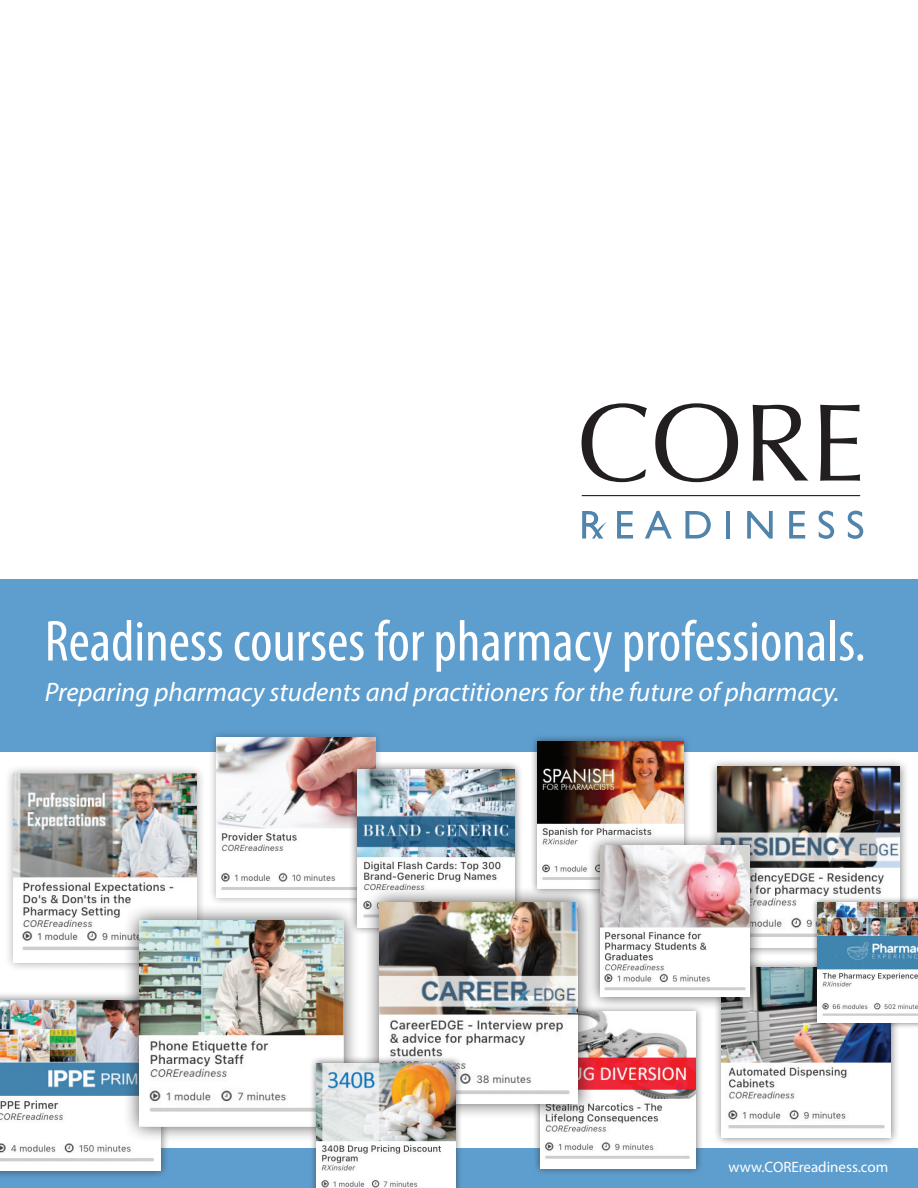
<style>
.page{position:relative;width:918px;height:1188px;background:#fff}
.page>*{position:absolute;margin:0;border:0;box-sizing:border-box;transform-origin:0 0}
.t1{font:condensed 58.35px "Myriad Pro";color:#fff}
.graph_header_text{font:italic 26.85px "Myriad Pro";color:#fff}
.basic_copy{font:15px "Myriad Pro";color:#fff}
</style>
<div class="page">
<div style="left:0;top:579px;width:918px;height:173px;background:#5e9ecf"></div>
<div style="left:0;top:1149px;width:918px;height:39px;background:#5e9ecf"></div>
<div style="left:708px;top:758px;width:201px;height:198px;background:#231f20;opacity:.6"></div>
<img style="left:717px;top:767px;width:183px;height:180px">
<div style="left:530px;top:734px;width:161px;height:162px;background:#231f20;opacity:.6"></div>
<img style="left:538px;top:742px;width:145px;height:144px">
<div style="left:208px;top:730px;width:175px;height:176px;background:#231f20;opacity:.4"></div>
<img style="left:216px;top:738px;width:159px;height:160px">
<div style="left:713px;top:959px;width:187px;height:187px;background:#231f20;opacity:.6"></div>
<img style="left:722px;top:967px;width:169px;height:171px">
<div style="left:533px;top:1004px;width:170px;height:172px;background:#231f20;opacity:.6"></div>
<img style="left:541px;top:1012px;width:155px;height:156px">
<svg style="left:582px;top:403px;width:65px;height:79px"></svg>
<svg style="left:655px;top:403px;width:83px;height:79px"></svg>
<svg style="left:753px;top:405px;width:56px;height:76px"></svg>
<svg style="left:820px;top:405px;width:40px;height:76px"></svg>
<hr style="left:582px;top:495px;width:278px;height:1px;background:#080302">
<svg style="left:617px;top:511px;width:16px;height:28px"></svg>
<svg style="left:645px;top:511px;width:27px;height:28px"></svg>
<svg style="left:685px;top:511px;width:26px;height:28px"></svg>
<hr style="left:726px;top:511px;width:4px;height:28px;background:#5184ab">
<svg style="left:747px;top:511px;width:26px;height:28px"></svg>
<svg style="left:789px;top:511px;width:16px;height:28px"></svg>
<svg style="left:819px;top:511px;width:15px;height:28px"></svg>
<svg style="left:848px;top:511px;width:15px;height:28px"></svg>
<svg style="left:582px;top:511px;width:25px;height:28px"></svg>
<div style="left:587px;top:832px;width:176px;height:178px;background:#231f20;opacity:.75"></div>
<img style="left:600px;top:846px;width:150px;height:151px">
<div style="left:5px;top:765px;width:201px;height:207px;background:#231f20;opacity:.4"></div>
<img style="left:14px;top:774px;width:182px;height:189px">
<div style="left:0;top:992px;width:169px;height:187px;background:#231f20;opacity:.6"></div>
<img style="left:0;top:1000px;width:161px;height:171px">
<div style="left:349px;top:761px;width:174px;height:175px;background:#231f20;opacity:.6"></div>
<img style="left:357px;top:769px;width:157px;height:159px">
<div style="left:123px;top:904px;width:237px;height:239px;background:#231f20;opacity:.8"></div>
<img style="left:140px;top:921px;width:203px;height:205px">
<div style="left:364px;top:886px;width:230px;height:234px;background:#231f20;opacity:.8"></div>
<img style="left:380px;top:902px;width:198px;height:201px">
<div style="left:310px;top:1056px;width:153px;height:132px;background:#231f20;opacity:.6"></div>
<img style="left:316px;top:1063px;width:140px;height:125px">
<div style="left:811px;top:896px;width:107px;height:133px;background:#231f20;opacity:.6"></div>
<img style="left:818px;top:902px;width:100px;height:121px">
<p class="t1" style="left:45px;top:606px;width:823px">Readiness courses for pharmacy professionals.</p>
<p class="graph_header_text" style="left:45px;top:675px;width:796px">Preparing pharmacy students and practitioners for the future of pharmacy.</p>
<p class="basic_copy" style="left:729px;top:1157px;width:161px">www.COREreadiness.com</p>
</div>
